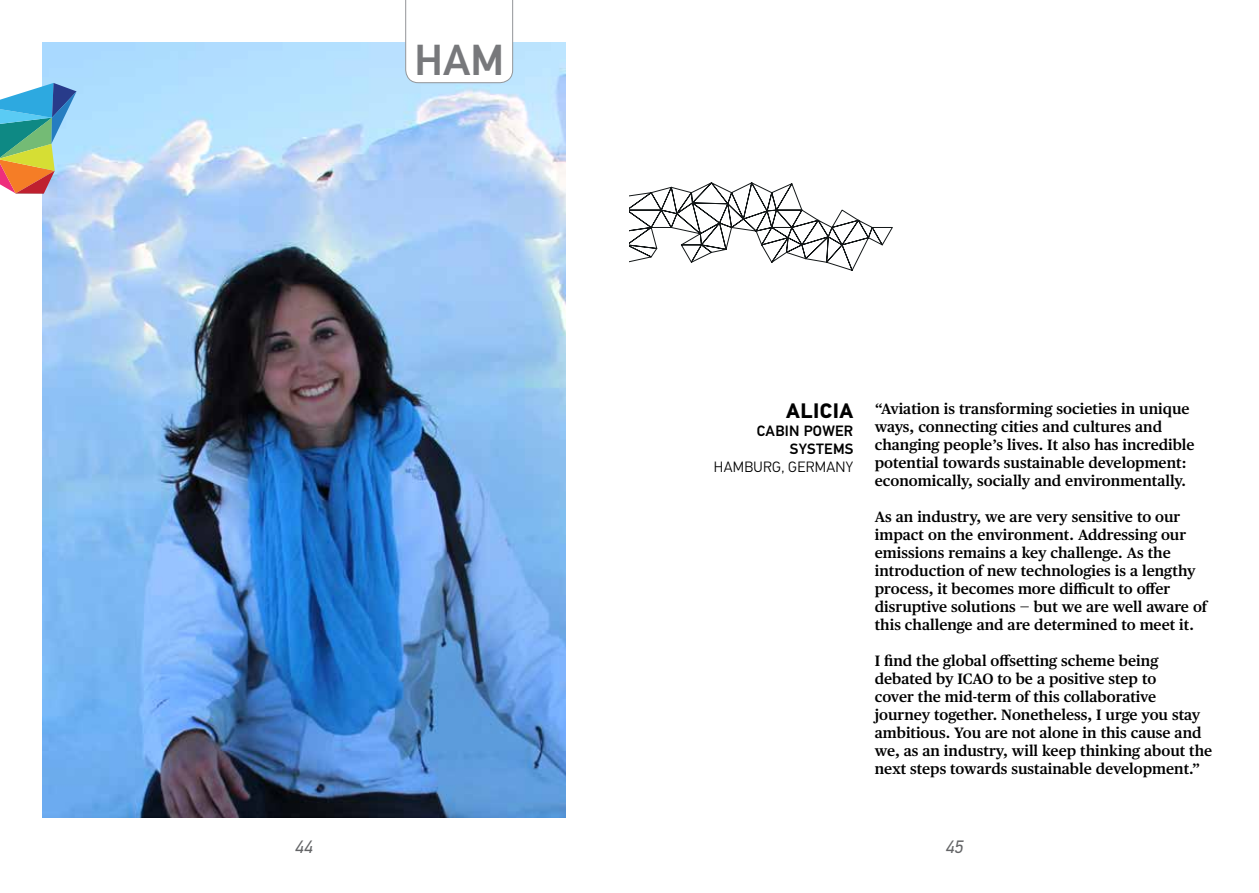
<style>
.page{position:relative;width:1259px;height:893px;background:#fff}
.page>*{position:absolute;margin:0;border:0;box-sizing:border-box;transform-origin:0 0}
.t1{font:500 43.5px "PFDIN Text Pro";color:#77787b}
.t2{font:700 21px "PFDIN Text Pro";letter-spacing:.02em;color:#000}
.t3{font:italic 18px "PFDIN Text Pro";color:#636466}
.t4{font:600 15px/18px "Publico Text";color:#000}
.t5{font:500 15px/18px "PFDIN Text Pro";letter-spacing:.02em;color:#000;text-align:right}
.t6{font:300 15px "PFDIN Text Pro";letter-spacing:.02em;color:#000}
.s1{font-weight:400}
</style>
<div class="page">
<img style="left:43px;top:43px;width:523px;height:774px">
<svg style="left:0;top:83px;width:77px;height:111px;background:#8baca8"></svg>
<svg style="left:629px;top:182px;width:263px;height:89px"></svg>
<svg style="left:405px;top:0;width:108px;height:83px"></svg>
<h1 class="t1" style="left:414px;top:34px;width:91px">HAM</h1>
<h2 class="t2" style="left:786px;top:398px;width:69px">ALICIA</h2>
<p class="t5" style="left:756px;top:422px;width:98px">CABIN POWER<br>SYSTEMS</p>
<p class="t6" style="left:714px;top:458px;width:141px">HAMBURG, GERMANY</p>
<p class="t4" style="left:874px;top:398px;width:321px">“Aviation is transforming societies in unique ways, connecting cities and cultures and changing people’s lives. It also has incredible potential towards sustainable development: economically, socially and environmentally.</p>
<p class="t4" style="left:874px;top:506px;width:334px">As an industry, we are very sensitive to our impact on the environment. Addressing our emissions remains a key challenge. As the introduction of new technologies is a lengthy process, it becomes more difficult to offer disruptive solutions <span class="s1">—</span> but we are well aware of this challenge and are determined to meet it.</p>
<p class="t4" style="left:874px;top:650px;width:339px">I find the global offsetting scheme being debated by ICAO to be a positive step to<br>cover the mid-term of this collaborative journey together. Nonetheless, I urge you stay ambitious. You are not alone in this cause and we, as an industry, will keep thinking about the next steps towards sustainable development.”</p>
<p class="t3" style="left:295px;top:836px;width:19px">44</p>
<p class="t3" style="left:946px;top:836px;width:19px">45</p>
</div>
